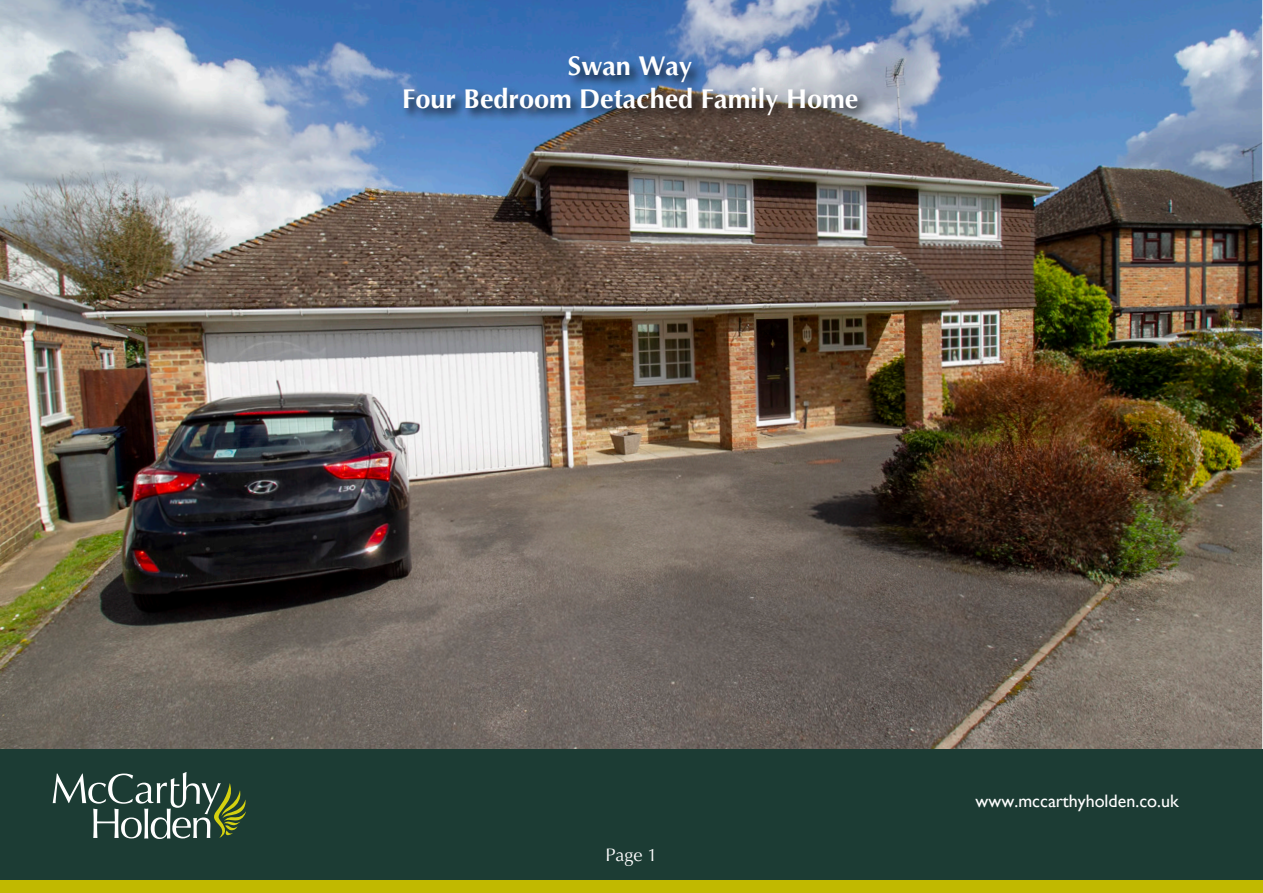
<style>
.page{position:relative;width:1263px;height:893px;background:#fff}
.page>*{position:absolute;margin:0;border:0;box-sizing:border-box;transform-origin:0 0}
.t1{font:700 27px "Optima";color:#fff}
.t2{font:18px "Gill Sans";color:#fff}
.t3{font:18px "Optima";color:#fff}
</style>
<div class="page">
<img style="left:0;top:0;width:1262px;height:750px">
<div style="left:0;top:750px;width:1263px;height:131px;background:#1c3c34"></div>
<div style="left:0;top:881px;width:1263px;height:12px;background:#c1b900"></div>
<svg style="left:53px;top:772px;width:193px;height:67px"></svg>
<div style="left:401px;top:54px;width:470px;height:74px;background:#000;opacity:.75"></div>
<p class="t1" style="left:568px;top:51px;width:126px">Swan Way</p>
<p class="t1" style="left:402px;top:83px;width:458px">Four Bedroom Detached Family Home</p>
<p class="t3" style="left:605px;top:844px;width:54px">Page 1</p>
<p class="t2" style="left:975px;top:791px;width:205px">www.mccarthyholden.co.uk</p>
</div>
